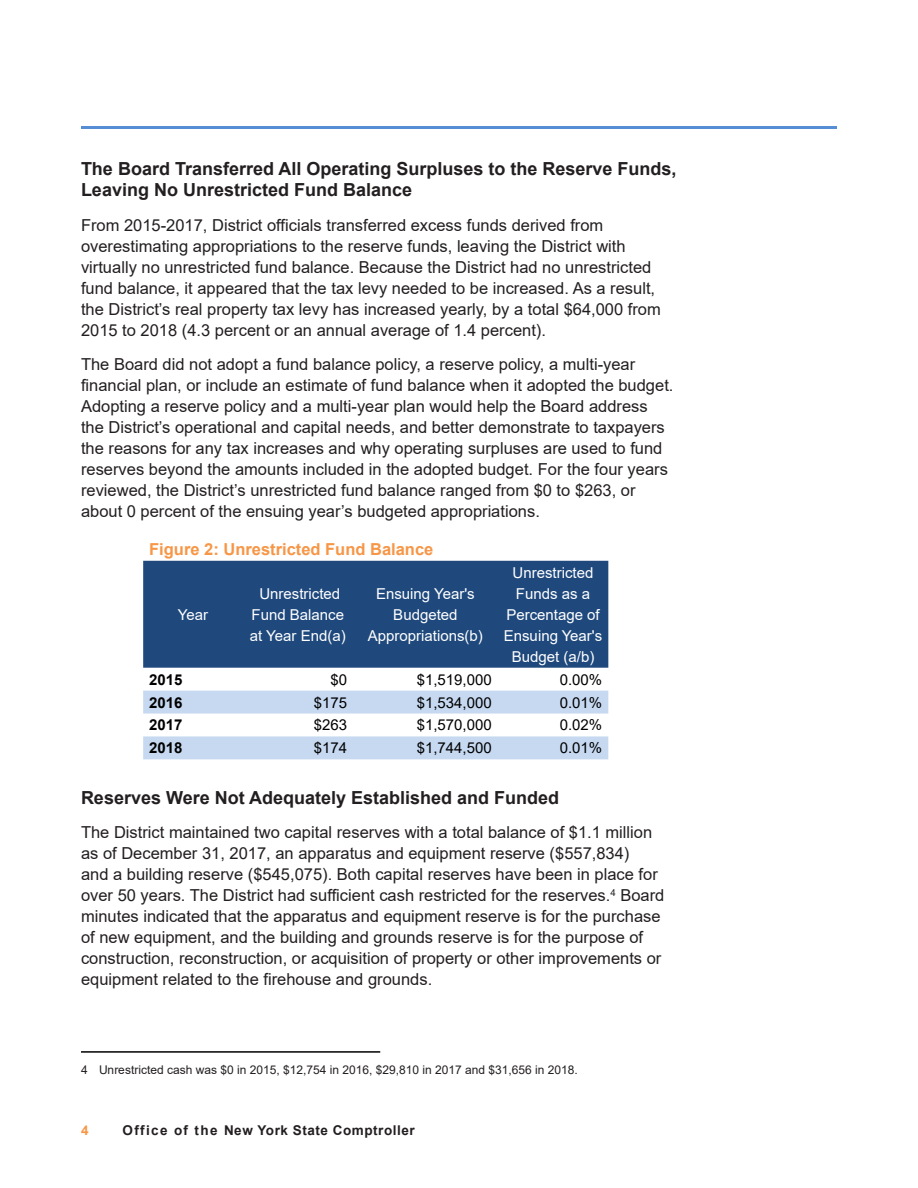
<style>
.page{position:relative;width:918px;height:1188px;background:#fff}
.page>*{position:absolute;margin:0;border:0;box-sizing:border-box;transform-origin:0 0}
.Small_Subhead{font:700 18px/21px "Arial";color:#231f20}
.Body_Text{font:16.5px/21px "Arial";color:#231f20}
._7_Figures{font:700 16.5px "Arial";color:#f79646}
._7_Figures-2{font:15px/21px "Arial";color:#fff;text-align:center}
._7_Figures-3{font:15px "Arial";color:#000}
._7_Figures-4{font:700 15px "Arial";color:#000}
.t1{font:700 13.5px "Arial";letter-spacing:.04em;color:#231f20}
.t2{font:700 13.5px "Arial";color:#f79646}
.Footnotes{font:12px "Arial";color:#231f20}
</style>
<div class="page">
<hr style="left:81px;top:126px;width:756px;height:3px;background:#558ed5">
<div style="left:143px;top:561px;width:465px;height:107px;background:#1f497d"></div>
<svg style="left:143px;top:691px;width:465px;height:68px"></svg>
<hr style="left:81px;top:1051px;width:299px;height:2px;background:#000">
<p class="Small_Subhead" style="left:81px;top:158px;width:597px">The Board Transferred All Operating Surpluses to the Reserve Funds,<br>Leaving No Unrestricted Fund Balance</p>
<p class="Body_Text" style="left:81px;top:214px;width:581px">From 2015-2017, District officials transferred excess funds derived from overestimating appropriations to the reserve funds, leaving the District with virtually no unrestricted fund balance. Because the District had no unrestricted fund balance, it appeared that the tax levy needed to be increased. As a result, the District’s real property tax levy has increased yearly, by a total $64,000 from 2015 to 2018 (4.3 percent or an annual average of 1.4 percent).</p>
<p class="Body_Text" style="left:81px;top:354px;width:591px">The Board did not adopt a fund balance policy, a reserve policy, a multi-year financial plan, or include an estimate of fund balance when it adopted the budget.<br>Adopting a reserve policy and a multi-year plan would help the Board address the District’s operational and capital needs, and better demonstrate to taxpayers the reasons for any tax increases and why operating surpluses are used to fund reserves beyond the amounts included in the adopted budget. For the four years reviewed, the District’s unrestricted fund balance ranged from $0 to $263, or about 0 percent of the ensuing year’s budgeted appropriations.</p>
<p class="_7_Figures" style="left:149px;top:537px;width:286px">Figure 2: Unrestricted Fund Balance</p>
<p class="_7_Figures-2" style="left:178px;top:604px;width:32px">Year</p>
<p class="_7_Figures-2" style="left:250px;top:583px;width:97px">Unrestricted<br>Fund Balance at Year End(a)</p>
<p class="_7_Figures-2" style="left:368px;top:583px;width:117px">Ensuing Year's<br>Budgeted<br>Appropriations(b)</p>
<p class="_7_Figures-2" style="left:504px;top:562px;width:100px">Unrestricted<br>Funds as a<br>Percentage of<br>Ensuing Year's<br>Budget (a/b)</p>
<p class="_7_Figures-4" style="left:149px;top:669px;width:35px">2015</p>
<p class="_7_Figures-3" style="left:330px;top:669px;width:18px">$0</p>
<p class="_7_Figures-3" style="left:417px;top:669px;width:77px">$1,519,000</p>
<p class="_7_Figures-3" style="left:560px;top:669px;width:44px">0.00%</p>
<p class="_7_Figures-4" style="left:149px;top:692px;width:35px">2016</p>
<p class="_7_Figures-3" style="left:314px;top:692px;width:35px">$175</p>
<p class="_7_Figures-3" style="left:417px;top:692px;width:77px">$1,534,000</p>
<p class="_7_Figures-3" style="left:560px;top:692px;width:44px">0.01%</p>
<p class="_7_Figures-4" style="left:149px;top:715px;width:35px">2017</p>
<p class="_7_Figures-3" style="left:314px;top:715px;width:35px">$263</p>
<p class="_7_Figures-3" style="left:417px;top:715px;width:77px">$1,570,000</p>
<p class="_7_Figures-3" style="left:560px;top:715px;width:44px">0.02%</p>
<p class="_7_Figures-4" style="left:149px;top:738px;width:35px">2018</p>
<p class="_7_Figures-3" style="left:314px;top:738px;width:35px">$174</p>
<p class="_7_Figures-3" style="left:417px;top:738px;width:77px">$1,744,500</p>
<p class="_7_Figures-3" style="left:560px;top:738px;width:44px">0.01%</p>
<p class="Small_Subhead" style="left:81px;top:787px;width:480px">Reserves Were Not Adequately Established and Funded</p>
<p class="Body_Text" style="left:81px;top:822px;width:585px">The District maintained two capital reserves with a total balance of $1. 1 million as of December 31, 2017, an apparatus and equipment reserve ($557,834)<br>and a building reserve ($545,075). Both capital reserves have been in place for over 50 years. The District had sufficient cash restricted for the reserves. <sup>4</sup> Board minutes indicated that the apparatus and equipment reserve is for the purchase of new equipment, and the building and grounds reserve is for the purpose of construction, reconstruction, or acquisition of property or other improvements or equipment related to the firehouse and grounds.</p>
<p class="Footnotes" style="left:81px;top:1061px;width:496px">4 Unrestricted cash was $0 in 2015, $12,754 in 2016, $29,810 in 2017 and $31,656 in 2018.</p>
<p class="t2" style="left:81px;top:1121px;width:9px">4</p>
<p class="t1" style="left:123px;top:1121px;width:294px">Office of the New York State Comptroller</p>
</div>
